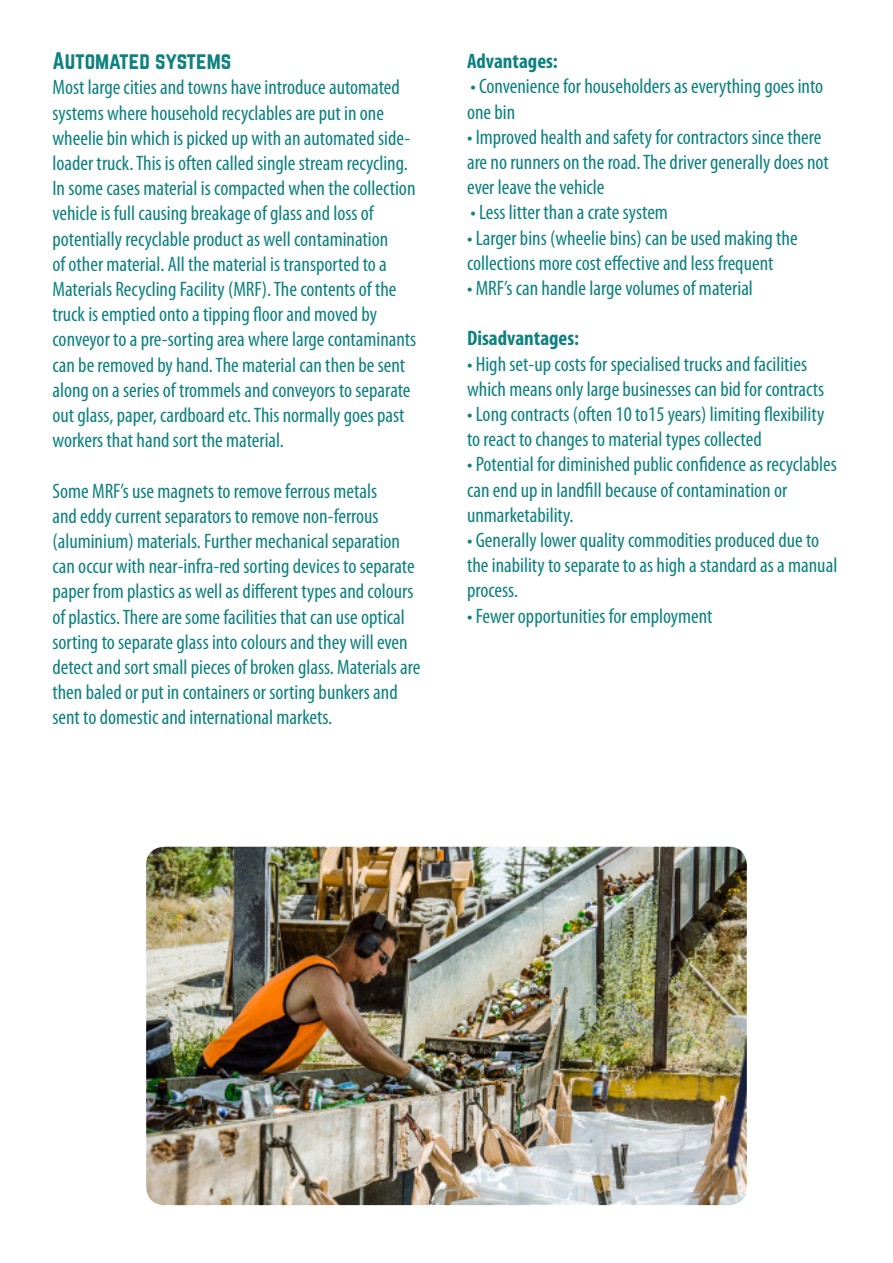
<style>
.page{position:relative;width:893px;height:1263px;background:#fff}
.page>*{position:absolute;margin:0;border:0;box-sizing:border-box;transform-origin:0 0}
.t1{font:condensed 21px/25.2px "Myriad Pro";color:#0e8180}
.t2{font:700 condensed 21px "Myriad Pro";color:#0e8180}
.t3{font:21px "Norwester";color:#0e8180}
</style>
<div class="page">
<img style="left:146px;top:847px;width:601px;height:358px">
<p class="t3" style="left:52px;top:51px;width:180px">Automated systems</p>
<p class="t1" style="left:52px;top:75px;width:365px">Most large cities and towns have introduce automated systems where household recyclables are put in one wheelie bin which is picked up with an automated side&shy;loader truck. This is often called single stream recycling.<br>In some cases material is compacted when the collection vehicle is full causing breakage of glass and loss of potentially recyclable product as well contamination<br>of other material. All the material is transported to a Materials Recycling Facility (MRF). The contents of the truck is emptied onto a tipping floor and moved by conveyor to a pre-sorting area where large contaminants can be removed by hand. The material can then be sent along on a series of trommels and conveyors to separate out glass, paper, cardboard etc. This normally goes past workers that hand sort the material.</p>
<p class="t1" style="left:52px;top:478px;width:369px">Some MRF’s use magnets to remove ferrous metals<br>and eddy current separators to remove non-ferrous (aluminium) materials. Further mechanical separation can occur with near-infra-red sorting devices to separate paper from plastics as well as different types and colours of plastics. There are some facilities that can use optical sorting to separate glass into colours and they will even detect and sort small pieces of broken glass. Materials are then baled or put in containers or sorting bunkers and sent to domestic and international markets.</p>
<p class="t2" style="left:467px;top:48px;width:92px">Advantages:</p>
<p class="t1" style="left:467px;top:74px;width:358px">• Convenience for householders as everything goes into one bin</p>
<p class="t1" style="left:467px;top:124px;width:363px">• Improved health and safety for contractors since there are no runners on the road. The driver generally does not ever leave the vehicle</p>
<p class="t1" style="left:470px;top:200px;width:199px">• Less litter than a crate system</p>
<p class="t1" style="left:467px;top:225px;width:332px">• Larger bins (wheelie bins) can be used making the collections more cost effective and less frequent</p>
<p class="t1" style="left:467px;top:275px;width:287px">• MRF’s can handle large volumes of material</p>
<p class="t2" style="left:467px;top:325px;width:114px">Disadvantages:</p>
<p class="t1" style="left:467px;top:351px;width:359px">• High set-up costs for specialised trucks and facilities which means only large businesses can bid for contracts</p>
<p class="t1" style="left:467px;top:401px;width:359px">• Long contracts (often 10 to15 years) limiting flexibility to react to changes to material types collected</p>
<p class="t1" style="left:467px;top:452px;width:371px">• Potential for diminished public confidence as recyclables can end up in landfill because of contamination or unmarketability.</p>
<p class="t1" style="left:467px;top:527px;width:372px">• Generally lower quality commodities produced due to the inability to separate to as high a standard as a manual process.</p>
<p class="t1" style="left:467px;top:603px;width:247px">• Fewer opportunities for employment</p>
</div>
